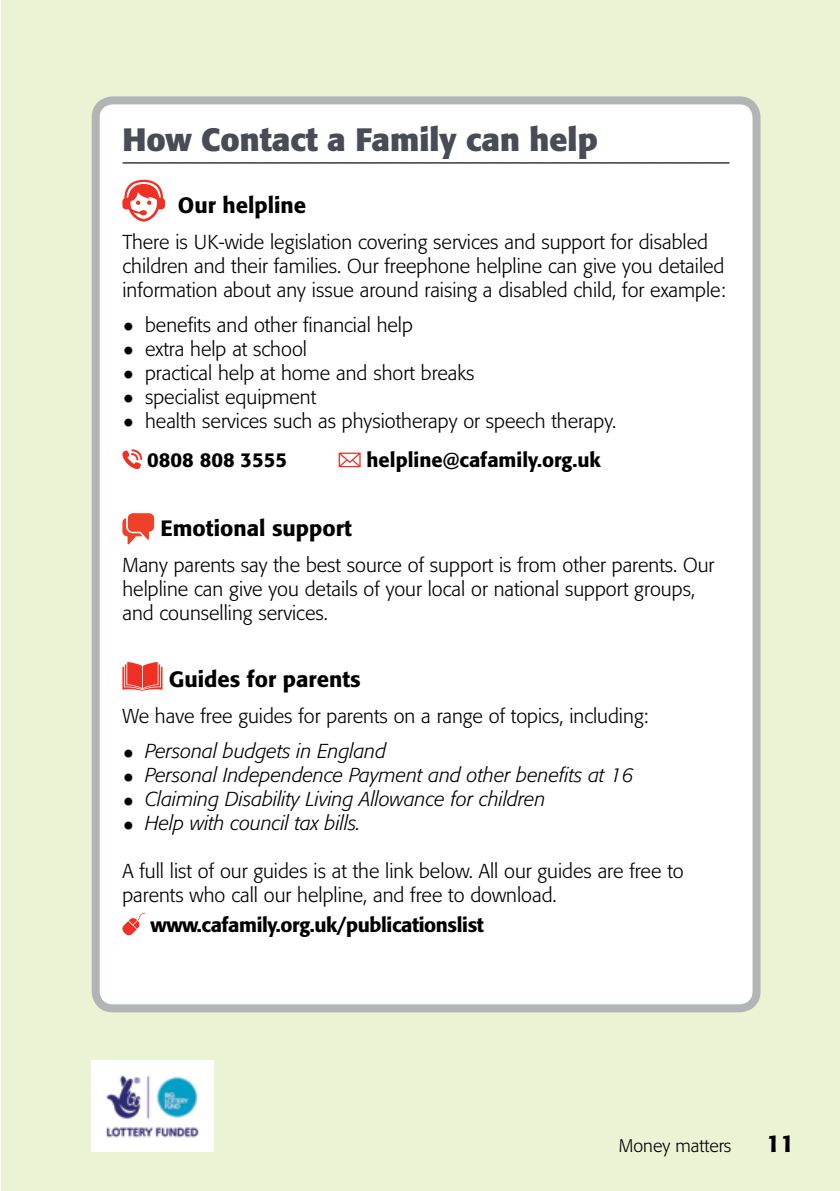
<style>
.page{position:relative;width:840px;height:1191px;background:#fff}
.page>*{position:absolute;margin:0;border:0;box-sizing:border-box;transform-origin:0 0}
.t1{font:700 32px "Formata BQ";color:#474c55}
.t2{font:500 24px "Formata BQ";color:#000}
.t3{font:500 22px "Formata BQ";color:#000}
.t4{font:300 20px/24px "Formata BQ";color:#000}
.t5{font:italic 300 20px "Formata BQ";color:#000}
.t6{font:500 20px "Formata BQ";letter-spacing:-.02em;color:#000}
.t7{font:500 20px "Formata BQ";color:#000}
.t8{font:300 18px "Formata BQ";color:#000}
.s1{font-family:"Arial";font-weight:900;font-size:24px}
.s2{font-weight:500}
.s3{font-family:"Arial";font-weight:900;font-style:normal;font-size:24px}
</style>
<div class="page">
<div style="left:1px;top:0;width:838px;height:1191px;background:#ebf3d5"></div>
<div style="left:96px;top:100px;width:660px;height:908px;background:#fff;border-radius:17px"></div>
<svg style="left:123px;top:162px;width:606px;height:1px"></svg>
<svg style="left:122px;top:180px;width:43px;height:41px"></svg>
<svg style="left:122px;top:449px;width:20px;height:20px"></svg>
<svg style="left:338px;top:452px;width:22px;height:15px"></svg>
<svg style="left:122px;top:513px;width:32px;height:32px"></svg>
<svg style="left:122px;top:662px;width:40px;height:28px"></svg>
<svg style="left:122px;top:912px;width:23px;height:23px"></svg>
<div style="left:92px;top:96px;width:668px;height:916px;border:8px solid #b2b5b6;border-radius:17px"></div>
<img style="left:92px;top:1060px;width:121px;height:91px">
<h1 class="t1" style="left:122px;top:120px;width:476px">How Contact a Family can help</h1>
<p class="t3" style="left:178px;top:192px;width:130px">Our helpline</p>
<p class="t4" style="left:122px;top:230px;width:604px">There is UK-wide legislation covering services and support for disabled children and their families. Our freephone helpline can give you detailed information about any issue around raising a disabled child, for example:</p>
<p class="t4" style="left:122px;top:313px;width:292px"><span class="s1">•</span> benefits and other financial help</p>
<p class="t4" style="left:122px;top:337px;width:186px"><span class="s1">•</span> extra help at school</p>
<p class="t4" style="left:122px;top:361px;width:353px"><span class="s1">•</span> practical help at home and short breaks</p>
<p class="t4" style="left:122px;top:385px;width:195px"><span class="s1">•</span> specialist equipment</p>
<p class="t4" style="left:147px;top:401px;width:468px;line-height:39.4px;text-indent:-25px"><span class="s1">•</span> health services such as physiotherapy or speech therapy.<br><span class="s2">0808 808 3555</span></p>
<p class="t7" style="left:366px;top:448px;width:236px">helpline@cafamily.org.uk</p>
<p class="t3" style="left:160px;top:515px;width:193px">Emotional support</p>
<p class="t4" style="left:122px;top:553px;width:593px">Many parents say the best source of support is from other parents. Our helpline can give you details of your local or national support groups, and counselling services.</p>
<p class="t3" style="left:169px;top:666px;width:193px">Guides for parents</p>
<p class="t4" style="left:122px;top:704px;width:527px">We have free guides for parents on a range of topics, including:</p>
<p class="t5" style="left:122px;top:739px;width:265px"><span class="s3">•</span> Personal budgets in England</p>
<p class="t5" style="left:122px;top:763px;width:512px"><span class="s3">•</span> Personal Independence Payment and other benefits at 16</p>
<p class="t5" style="left:122px;top:787px;width:424px"><span class="s3">•</span> Claiming Disability Living Allowance for children</p>
<p class="t5" style="left:122px;top:811px;width:240px"><span class="s3">•</span> Help with council tax bills.</p>
<p class="t4" style="left:122px;top:859px;width:562px">A full list of our guides is at the link below. All our guides are free to parents who call our helpline, and free to download.</p>
<p class="t6" style="left:150px;top:912px;width:335px">www.cafamily.org.uk/publicationslist</p>
<p class="t8" style="left:618px;top:1135px;width:114px">Money matters</p>
<p class="t2" style="left:766px;top:1129px;width:29px">11</p>
</div>
